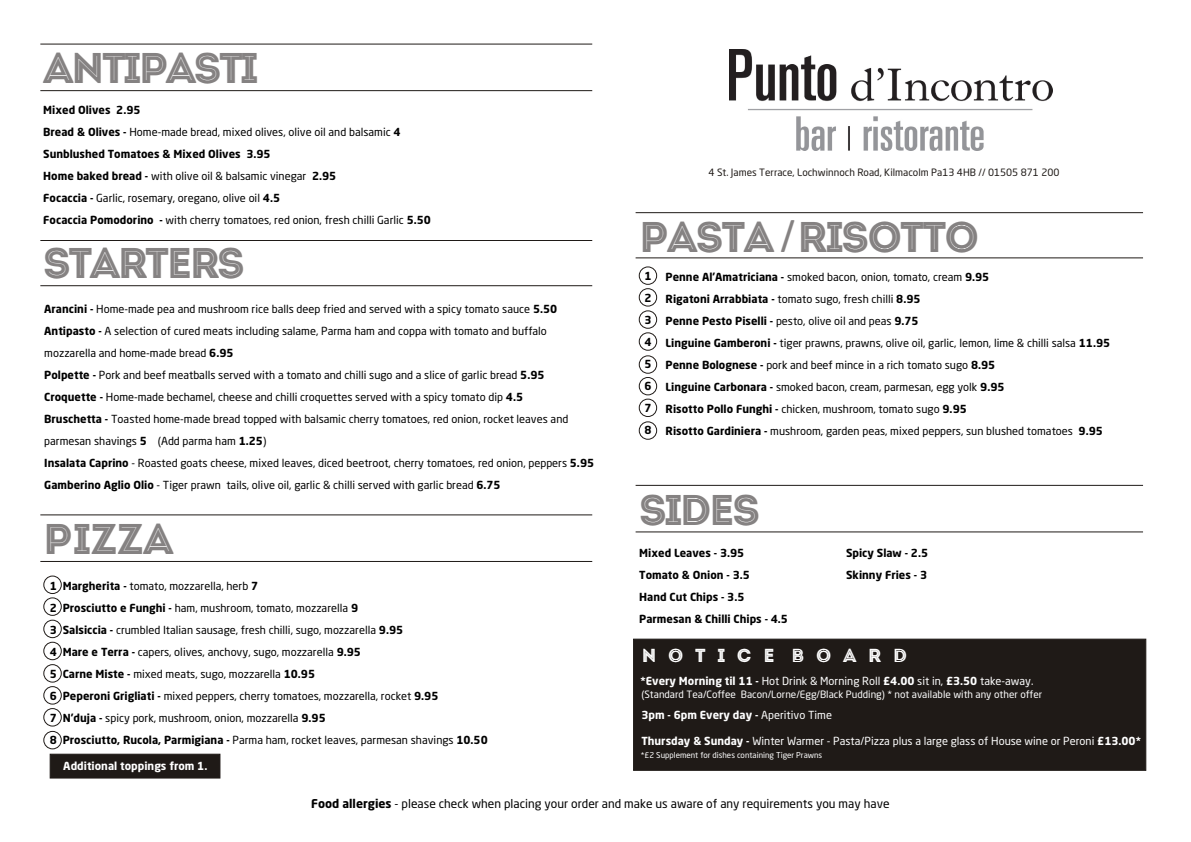
<style>
.page{position:relative;width:1191px;height:842px;background:#fff}
.page>*{position:absolute;margin:0;border:0;box-sizing:border-box;transform-origin:0 0}
.t1{font:42.9px "Intro Inline";letter-spacing:-.06em;color:#858282}
.t2{font:18.8px "Intro Inline";letter-spacing:.625em;color:#fff}
.t3{font:12px "Neo Sans Pro";color:#000}
.t4{font:11px/22.1px "Neo Sans Pro";color:#000}
.t5{font:11px "Neo Sans Pro";color:#fff}
.t6{font:700 11px/22.1px "Neo Sans Pro";color:#000}
.t7{font:700 11px "Neo Sans Pro";color:#fff}
.t8{font:10px "Neo Sans Pro";color:#fff}
.t9{font:10px "Neo Sans Pro";color:#1f1a17}
.t10{font:8px "Neo Sans Pro";color:#fff}
.s1{font-weight:700}
.s2{font-family:"Neo Sans Pro"}
.s3{font-weight:400}
</style>
<div class="page">
<img style="left:729px;top:49px;width:324px;height:101px">
<hr style="left:40px;top:240px;width:552px;height:1px;background:#1f1a17">
<hr style="left:40px;top:44px;width:552px;height:1px;background:#1f1a17">
<hr style="left:40px;top:515px;width:552px;height:1px;background:#1f1a17">
<hr style="left:636px;top:485px;width:507px;height:1px;background:#1f1a17">
<hr style="left:40px;top:286px;width:552px;height:1px;background:#1f1a17">
<hr style="left:40px;top:90px;width:552px;height:1px;background:#1f1a17">
<hr style="left:40px;top:561px;width:552px;height:1px;background:#1f1a17">
<hr style="left:636px;top:532px;width:507px;height:1px;background:#1f1a17">
<div style="left:633px;top:639px;width:513px;height:131px;background:#1f1a17;border:1px solid #1f1a17"></div>
<div style="left:44px;top:576px;width:17px;height:18px;border:1px solid #1f1a17;border-radius:50%"></div>
<div style="left:44px;top:598px;width:17px;height:17px;border:1px solid #1f1a17;border-radius:50%"></div>
<div style="left:44px;top:620px;width:17px;height:18px;border:1px solid #1f1a17;border-radius:50%"></div>
<div style="left:44px;top:642px;width:17px;height:18px;border:1px solid #1f1a17;border-radius:50%"></div>
<div style="left:44px;top:665px;width:17px;height:17px;border:1px solid #1f1a17;border-radius:50%"></div>
<div style="left:44px;top:687px;width:17px;height:17px;border:1px solid #1f1a17;border-radius:50%"></div>
<div style="left:44px;top:708px;width:17px;height:18px;border:1px solid #1f1a17;border-radius:50%"></div>
<div style="left:44px;top:731px;width:17px;height:18px;border:1px solid #1f1a17;border-radius:50%"></div>
<hr style="left:636px;top:213px;width:507px;height:1px;background:#1f1a17">
<hr style="left:636px;top:258px;width:507px;height:1px;background:#1f1a17">
<div style="left:639px;top:267px;width:18px;height:17px;border:1px solid #1f1a17;border-radius:50%"></div>
<div style="left:639px;top:289px;width:18px;height:17px;border:1px solid #1f1a17;border-radius:50%"></div>
<div style="left:639px;top:311px;width:18px;height:17px;border:1px solid #1f1a17;border-radius:50%"></div>
<div style="left:639px;top:333px;width:18px;height:17px;border:1px solid #1f1a17;border-radius:50%"></div>
<div style="left:639px;top:356px;width:18px;height:17px;border:1px solid #1f1a17;border-radius:50%"></div>
<div style="left:639px;top:377px;width:18px;height:18px;border:1px solid #1f1a17;border-radius:50%"></div>
<div style="left:639px;top:399px;width:18px;height:18px;border:1px solid #1f1a17;border-radius:50%"></div>
<div style="left:639px;top:422px;width:18px;height:17px;border:1px solid #1f1a17;border-radius:50%"></div>
<div style="left:50px;top:754px;width:170px;height:24px;background:#1f1a17;border:1px solid #1f1a17"></div>
<h1 class="t1" style="left:43px;top:43px;width:217px">ANTIPASTI</h1>
<p class="t4" style="left:43px;top:100px;width:389px"><span class="s1">Mixed Olives 2.95<br>Bread &amp; Olives -</span> Home-made bread, mixed olives, olive oil and balsamic <span class="s1">4<br>Sunblushed Tomatoes &amp; Mixed Olives 3.95<br>Home baked bread -</span> with olive oil &amp; balsamic vinegar <span class="s1">2.95<br>Focaccia -</span> Garlic, rosemary, oregano, olive oil <span class="s1">4.5<br>Focaccia Pomodorino -</span> with cherry tomatoes, red onion, fresh chilli Garlic <span class="s1">5.50</span></p>
<h1 class="t1" style="left:43px;top:238px;width:203px">STARTERS</h1>
<p class="t4" style="left:44px;top:299px;width:551px"><span class="s1">Arancini -</span> Home-made pea and mushroom rice balls deep fried and served with a spicy tomato sauce <span class="s1">5.50<br>Antipasto -</span> A selection of cured meats including salame, Parma ham and coppa with tomato and buffalo mozzarella and home-made bread <span class="s1">6.95<br>Polpette -</span> Pork and beef meatballs served with a tomato and chilli sugo and a slice of garlic bread <span class="s1">5.95<br>Croquette -</span> Home-made bechamel, cheese and chilli croquettes served with a spicy tomato dip <span class="s1">4.5<br>Bruschetta -</span> Toasted home-made bread topped with balsamic cherry tomatoes, red onion, rocket leaves and parmesan shavings <span class="s1">5</span> (Add parma ham <span class="s1">1.25</span>)<br><span class="s1">Insalata Caprino</span> - Roasted goats cheese, mixed leaves, diced beetroot, cherry tomatoes, red onion, peppers <span class="s1">5.95<br>Gamberino Aglio Olio</span> - Tiger prawn tails, olive oil, garlic &amp; chilli served with garlic bread <span class="s1">6.75</span></p>
<h1 class="t1" style="left:43px;top:514px;width:132px">PIZZA</h1>
<p class="t4" style="left:50px;top:575px;width:439px"><span class="s1">1 Margherita -</span> tomato, mozzarella, herb <span class="s1">7<br>2 Prosciutto e Funghi -</span> ham, mushroom, tomato, mozzarella <span class="s1">9<br>3 Salsiccia -</span> crumbled Italian sausage, fresh chilli, sugo, mozzarella <span class="s1">9.95<br>4 Mare e Terra -</span> capers, olives, anchovy, sugo, mozzarella <span class="s1">9.95<br>5 Carne Miste -</span> mixed meats, sugo, mozzarella <span class="s1">10.95<br>6 Peperoni Grigliati -</span> mixed peppers, cherry tomatoes, mozzarella, rocket <span class="s1">9.95<br>7 N'duja -</span> spicy pork, mushroom, onion, mozzarella <span class="s1">9.95<br>8 Prosciutto, Rucola, Parmigiana -</span> Parma ham, rocket leaves, parmesan shavings <span class="s1">10.50</span></p>
<p class="t7" style="left:63px;top:762px;width:146px">Additional toppings from 1.</p>
<p class="t9" style="left:708px;top:169px;width:353px">4 St. James Terrace, Lochwinnoch Road, Kilmacolm Pa13 4HB // 01505 871 200</p>
<h1 class="t1" style="left:639px;top:212px;width:342px">PASTA <span class="s2">/</span>RISOTTO</h1>
<p class="t4" style="left:666px;top:267px;width:446px"><span class="s1">Penne Al'Amatriciana -</span> smoked bacon, onion, tomato, cream <span class="s1">9.95<br>Rigatoni Arrabbiata -</span> tomato sugo, fresh chilli <span class="s1">8.95<br>Penne Pesto Piselli -</span> pesto, olive oil and peas <span class="s1">9.75<br>Linguine Gamberoni -</span> tiger prawns, prawns, olive oil, garlic, lemon, lime &amp; chilli salsa <span class="s1">11.95<br>Penne Bolognese -</span> pork and beef mince in a rich tomato sugo <span class="s1">8.95<br>Linguine Carbonara -</span> smoked bacon, cream, parmesan, egg yolk <span class="s1">9.95<br>Risotto Pollo Funghi -</span> chicken, mushroom, tomato sugo <span class="s1">9.95<br>Risotto Gardiniera -</span> mushroom, garden peas, mixed peppers, sun blushed tomatoes <span class="s1">9.95</span></p>
<p class="t6" style="left:644px;top:266px;width:9px;text-align:justify">1<br>2<br>3<br>4<br>5<br>6<br>7<br>8</p>
<h1 class="t1" style="left:639px;top:485px;width:122px">SIDES</h1>
<p class="t6" style="left:639px;top:543px;width:150px">Mixed Leaves - 3.95<br>Tomato &amp; Onion - 3.5<br>Hand Cut Chips - 3.5<br>Parmesan &amp; Chilli Chips - 4.5</p>
<p class="t6" style="left:846px;top:543px;width:84px">Spicy Slaw - 2.5<br>Skinny Fries - 3</p>
<h2 class="t2" style="left:642px;top:644px;width:267px">NOTICE BOARD</h2>
<p class="t5" style="left:641px;top:676px;width:394px"><span class="s1">*Every Morning til 11 -</span> Hot Drink &amp; Morning Roll <span class="s1">£4.00</span> sit in, <span class="s1">£3.50</span> take-away.</p>
<p class="t8" style="left:641px;top:690px;width:402px">(Standard Tea/Coffee Bacon/Lorne/Egg/Black Pudding) * not available with any other offer</p>
<p class="t7" style="left:641px;top:710px;width:192px">3pm - 6pm Every day - <span class="s3">Aperitivo Time</span></p>
<p class="t10" style="left:641px;top:752px;width:183px">*£2 Supplement for dishes containing Tiger Prawns</p>
<p class="t5" style="left:641px;top:737px;width:501px"><span class="s1">Thursday &amp; Sunday -</span> Winter Warmer - Pasta/Pizza plus a large glass of House wine or Peroni <span class="s1">£13.00*</span></p>
<p class="t3" style="left:311px;top:799px;width:580px"><span class="s1">Food allergies</span> - please check when placing your order and make us aware of any requirements you may have</p>
</div>
